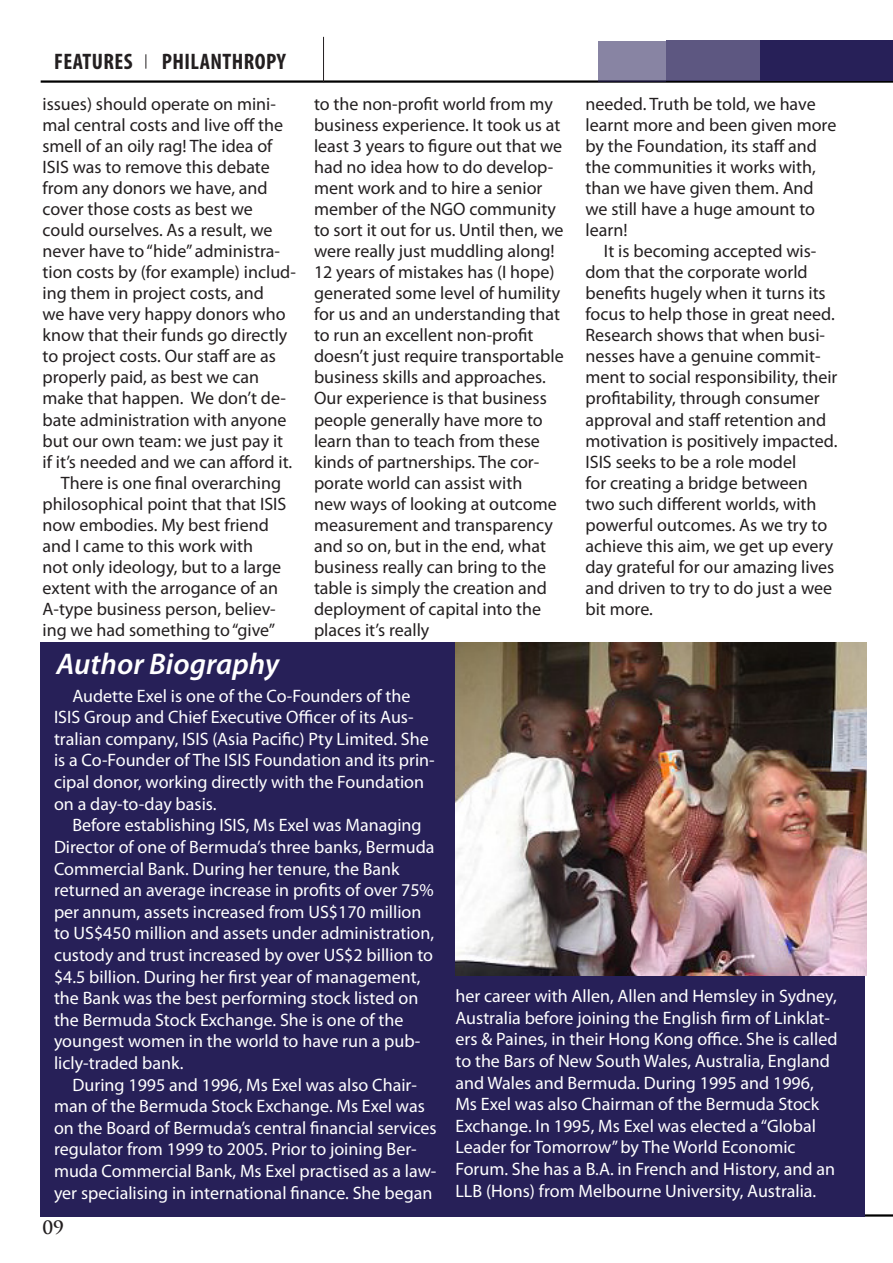
<style>
.page{position:relative;width:893px;height:1263px;background:#fff}
.page>*{position:absolute;margin:0;border:0;box-sizing:border-box;transform-origin:0 0}
.t1{font:italic 600 30px "Myriad Pro";color:#fff}
.t2{font:700 condensed 22.5px "Myriad Pro";letter-spacing:.02em;color:#231f20}
.t3{font:18px/21px "Myriad Pro";color:#231f20}
.t4{font:18px/21.6px "Myriad Pro";color:#fff}
.t5{font:700 18px "Trajan Pro";color:#231f20}
</style>
<div class="page">
<svg style="left:146px;top:54px;width:1px;height:15px"></svg>
<hr style="left:42px;top:1214px;width:851px;height:2px;background:#000">
<hr style="left:41px;top:80px;width:852px;height:3px;background:#000">
<hr style="left:323px;top:37px;width:1px;height:45px;background:#231f20">
<div style="left:760px;top:41px;width:133px;height:40px;background:#272058"></div>
<div style="left:666px;top:41px;width:94px;height:40px;background:#5d5781"></div>
<div style="left:598px;top:41px;width:68px;height:40px;background:#8884a3"></div>
<div style="left:40px;top:642px;width:825px;height:574px;background:#272058"></div>
<img style="left:456px;top:643px;width:411px;height:333px">
<p class="t2" style="left:54px;top:47px;width:80px">FEATURES</p>
<p class="t2" style="left:162px;top:47px;width:126px">PHILANTHROPY</p>
<p class="t3" style="left:43px;top:94px;width:255px">issues) should operate on mini&shy;mal central costs and live off the smell of an oily rag! The idea of<br>ISIS was to remove this debate from any donors we have, and cover those costs as best we could ourselves. As a result, we never have to “hide” administra&shy;tion costs by (for example) includ&shy;ing them in project costs, and<br>we have very happy donors who know that their funds go directly to project costs. Our staff are as properly paid, as best we can make that happen. We don’t de&shy;bate administration with anyone but our own team: we just pay it if it’s needed and we can afford it.</p>
<p class="t3" style="left:43px;top:472px;width:245px;text-indent:18px">There is one final overarching philosophical point that that ISIS now embodies. My best friend and I came to this work with<br>not only ideology, but to a large extent with the arrogance of an<br>A-type business person, believ&shy;ing we had something to “give”</p>
<p class="t1" style="left:57px;top:645px;width:224px">Author Biography</p>
<p class="t3" style="left:314px;top:94px;width:251px">to the non-profit world from my business experience. It took us at least 3 years to figure out that we had no idea how to do develop&shy;ment work and to hire a senior member of the NGO community to sort it out for us. Until then, we were really just muddling along!<br>12 years of mistakes has (I hope) generated some level of humility for us and an understanding that to run an excellent non-profit doesn’t just require transportable business skills and approaches.<br>Our experience is that business people generally have more to learn than to teach from these kinds of partnerships. The cor&shy;porate world can assist with<br>new ways of looking at outcome measurement and transparency and so on, but in the end, what business really can bring to the table is simply the creation and deployment of capital into the places it’s really</p>
<p class="t3" style="left:585px;top:94px;width:252px">needed. Truth be told, we have learnt more and been given more by the Foundation, its staff and the communities it works with, than we have given them. And we still have a huge amount to learn!</p>
<p class="t3" style="left:585px;top:241px;width:254px;text-indent:18px">It is becoming accepted wis&shy;dom that the corporate world benefits hugely when it turns its focus to help those in great need.<br>Research shows that when busi&shy;nesses have a genuine commit&shy;ment to social responsibility, their profitability, through consumer approval and staff retention and motivation is positively impacted.<br>ISIS seeks to be a role model<br>for creating a bridge between two such different worlds, with powerful outcomes. As we try to achieve this aim, we get up every day grateful for our amazing lives and driven to try to do just a wee bit more.</p>
<p class="t4" style="left:54px;top:684px;width:382px;text-indent:18px">Audette Exel is one of the Co-Founders of the ISIS Group and Chief Executive Officer of its Aus&shy;tralian company, ISIS (Asia Pacific) Pty Limited. She is a Co-Founder of The ISIS Foundation and its prin&shy;cipal donor, working directly with the Foundation on a day-to-day basis.</p>
<p class="t4" style="left:54px;top:814px;width:382px;text-indent:18px">Before establishing ISIS, Ms Exel was Managing Director of one of Bermuda’s three banks, Bermuda Commercial Bank. During her tenure, the Bank returned an average increase in profits of over 75% per annum, assets increased from US$170 million to US$450 million and assets under administration, custody and trust increased by over US$2 billion to $4.5 billion. During her first year of management, the Bank was the best performing stock listed on the Bermuda Stock Exchange. She is one of the youngest women in the world to have run a pub&shy;licly-traded bank.</p>
<p class="t4" style="left:54px;top:1073px;width:384px;text-indent:18px">During 1995 and 1996, Ms Exel was also Chair&shy;man of the Bermuda Stock Exchange. Ms Exel was on the Board of Bermuda’s central financial services regulator from 1999 to 2005. Prior to joining Ber&shy;muda Commercial Bank, Ms Exel practised as a law&shy;yer specialising in international finance. She began</p>
<p class="t5" style="left:43px;top:1216px;width:23px">09</p>
<p class="t4" style="left:455px;top:985px;width:384px">her career with Allen, Allen and Hemsley in Sydney, Australia before joining the English firm of Linklat&shy;ers &amp; Paines, in their Hong Kong office. She is called to the Bars of New South Wales, Australia, England and Wales and Bermuda. During 1995 and 1996, Ms Exel was also Chairman of the Bermuda Stock Exchange. In 1995, Ms Exel was elected a “Global Leader for Tomorrow” by The World Economic Forum. She has a B.A. in French and History, and an LLB (Hons) from Melbourne University, Australia.</p>
</div>
